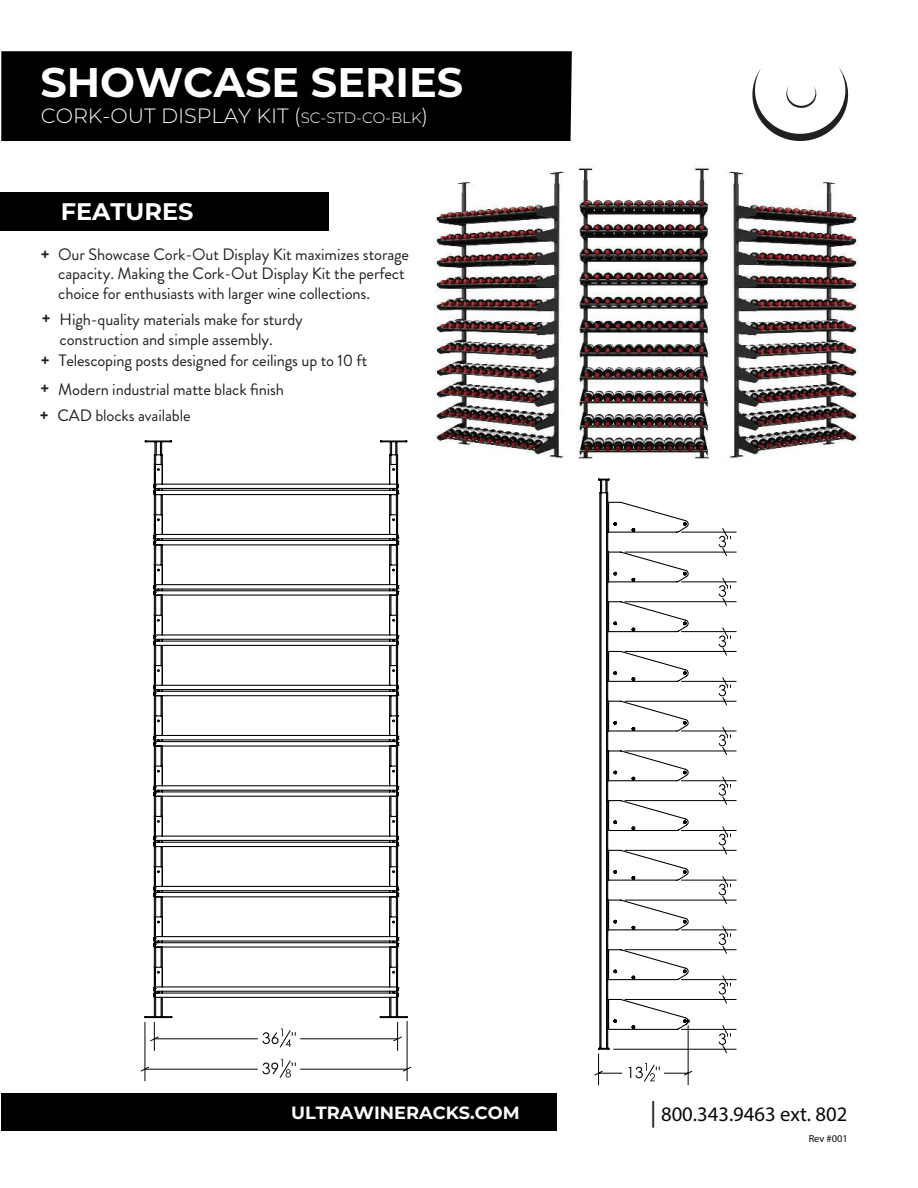
<style>
.page{position:relative;width:918px;height:1188px;background:#fff}
.page>*{position:absolute;margin:0;border:0;box-sizing:border-box;transform-origin:0 0}
.t1{font:700 41.4px "Montserrat";color:#fff}
.t2{font:700 24px "Montserrat";color:#fff}
.t3{font:300 20.7px "Montserrat";color:#fff}
.t4{font:20.7px "Myriad Pro";color:#090808}
.t5{font:700 17.7px "Montserrat";color:#fff}
.t6{font:16.5px/19.8px "Brandon Grotesque";letter-spacing:-.01em;color:#221f1f}
.t7{font:900 16.5px "Brandon Grotesque";color:#221f1f}
.t8{font:10.35px "Myriad Pro";color:#090808}
.s1{font-size:15px}
.s2{font-weight:900}
.s3{font-size:26.55px;color:#211e1f}
</style>
<div class="page">
<div style="left:1px;top:51px;width:571px;height:90px;background:#000"></div>
<div style="left:1px;top:1093px;width:556px;height:38px;background:#000"></div>
<svg style="left:752px;top:67px;width:96px;height:74px"></svg>
<div style="left:0;top:193px;width:328px;height:38px;background:#000"></div>
<svg style="left:144px;top:440px;width:264px;height:579px"></svg>
<svg style="left:262px;top:1029px;width:34px;height:49px"></svg>
<svg style="left:402px;top:1066px;width:10px;height:6px"></svg>
<svg style="left:140px;top:1066px;width:10px;height:6px"></svg>
<hr style="left:300px;top:1069px;width:107px;height:1px;background:#020203">
<hr style="left:145px;top:1069px;width:112px;height:1px;background:#020203">
<hr style="left:407px;top:1021px;width:1px;height:60px;background:#020203">
<hr style="left:145px;top:1022px;width:1px;height:59px;background:#020203">
<hr style="left:300px;top:1038px;width:98px;height:1px;background:#020203">
<hr style="left:154px;top:1038px;width:103px;height:1px;background:#020203">
<svg style="left:393px;top:1022px;width:9px;height:29px"></svg>
<svg style="left:150px;top:1022px;width:9px;height:29px"></svg>
<svg style="left:598px;top:478px;width:92px;height:541px"></svg>
<svg style="left:594px;top:1019px;width:99px;height:67px"></svg>
<svg style="left:719px;top:528px;width:12px;height:29px"></svg>
<hr style="left:681px;top:532px;width:55px;height:1px;background:#020203">
<hr style="left:625px;top:552px;width:111px;height:1px;background:#020203">
<hr style="left:681px;top:581px;width:55px;height:1px;background:#020203">
<hr style="left:625px;top:601px;width:111px;height:1px;background:#020203">
<svg style="left:719px;top:627px;width:12px;height:29px"></svg>
<hr style="left:681px;top:631px;width:55px;height:1px;background:#020203">
<hr style="left:625px;top:651px;width:111px;height:1px;background:#020203">
<hr style="left:681px;top:681px;width:55px;height:1px;background:#020203">
<hr style="left:625px;top:701px;width:111px;height:1px;background:#020203">
<hr style="left:681px;top:731px;width:55px;height:1px;background:#020203">
<hr style="left:625px;top:751px;width:111px;height:1px;background:#020203">
<hr style="left:681px;top:780px;width:55px;height:1px;background:#020203">
<hr style="left:625px;top:800px;width:111px;height:1px;background:#020203">
<hr style="left:681px;top:830px;width:55px;height:1px;background:#020203">
<hr style="left:625px;top:850px;width:111px;height:1px;background:#020203">
<hr style="left:681px;top:880px;width:55px;height:1px;background:#020203">
<hr style="left:625px;top:900px;width:111px;height:1px;background:#020203">
<hr style="left:681px;top:929px;width:55px;height:1px;background:#020203">
<hr style="left:625px;top:949px;width:111px;height:1px;background:#020203">
<hr style="left:681px;top:979px;width:55px;height:1px;background:#020203">
<hr style="left:625px;top:999px;width:111px;height:1px;background:#020203">
<svg style="left:719px;top:1025px;width:12px;height:29px"></svg>
<hr style="left:681px;top:1029px;width:55px;height:1px;background:#020203">
<hr style="left:614px;top:1049px;width:122px;height:1px;background:#020203">
<svg style="left:719px;top:975px;width:12px;height:29px"></svg>
<svg style="left:719px;top:925px;width:12px;height:29px"></svg>
<svg style="left:719px;top:876px;width:12px;height:29px"></svg>
<svg style="left:719px;top:826px;width:12px;height:29px"></svg>
<svg style="left:719px;top:776px;width:12px;height:29px"></svg>
<svg style="left:719px;top:726px;width:12px;height:29px"></svg>
<svg style="left:719px;top:677px;width:12px;height:29px"></svg>
<svg style="left:719px;top:577px;width:12px;height:29px"></svg>
<img style="left:435px;top:171px;width:132px;height:288px">
<img style="left:577px;top:165px;width:281px;height:294px">
<h1 class="t1" style="left:40px;top:58px;width:424px">SHOWCASE SERIES</h1>
<p class="t3" style="left:41px;top:108px;width:389px">CORK-OUT DISPLAY KIT (<span class="s1">SC-STD-CO-BLK</span>)</p>
<h2 class="t2" style="left:61px;top:197px;width:134px">FEATURES</h2>
<p class="t6" style="left:58px;top:246px;width:352px;text-indent:-17px"><span class="s2">+</span> Our Showcase Cork-Out Display Kit maximizes storage capacity. Making the Cork-Out Display Kit the perfect choice for enthusiasts with larger wine collections.</p>
<p class="t6" style="left:60px;top:312px;width:245px">High-quality materials make for sturdy construction and simple assembly.</p>
<p class="t7" style="left:42px;top:309px;width:10px">+</p>
<p class="t6" style="left:41px;top:349px;width:328px;line-height:28.5px"><span class="s2">+</span> Telescoping posts designed for ceilings up to 10 ft <span class="s2">+</span> Modern industrial matte black finish</p>
<p class="t6" style="left:40px;top:408px;width:152px"><span class="s2">+</span> CAD blocks available</p>
<p class="t5" style="left:291px;top:1102px;width:230px">ULTRAWINERACKS.COM</p>
<p class="t4" style="left:650px;top:1105px;width:199px"><span class="s3">|</span> 800.343.9463 ext. 802</p>
<p class="t8" style="left:809px;top:1134px;width:40px">Rev #001</p>
</div>
